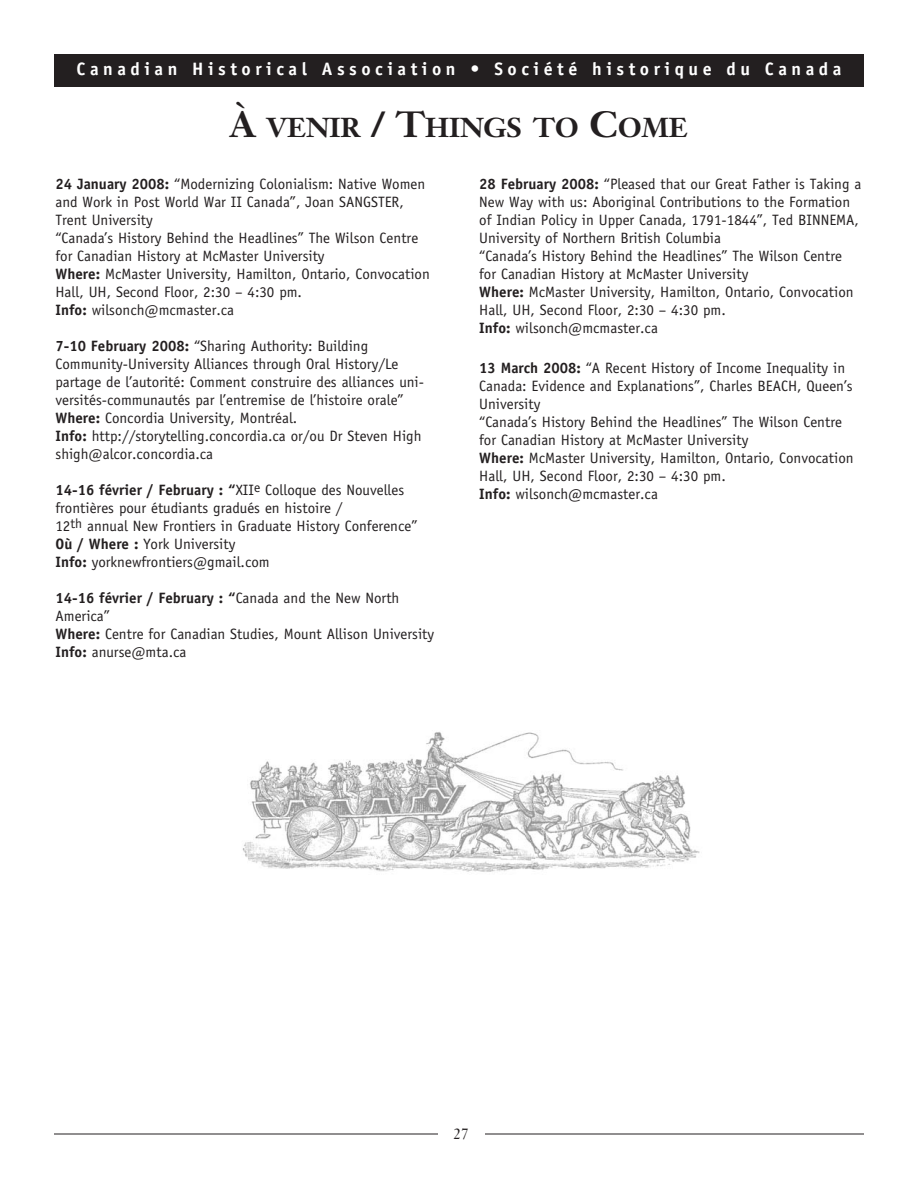
<style>
.page{position:relative;width:918px;height:1188px;background:#fff}
.page>*{position:absolute;margin:0;border:0;box-sizing:border-box;transform-origin:0 0}
.t1{font:700 27px "Janson Text";color:#231f20}
.t2{font:700 18px "Officina Sans";letter-spacing:.25em;color:#fff}
.t3{font:15px/18px "Officina Sans";color:#231f20}
.t4{font:15px "Janson Text";color:#231f20}
.s1{font-size:36px}
.s2{font-weight:700}
</style>
<div class="page">
<hr style="left:54px;top:1134px;width:810px;height:1px;background:#231f20">
<div style="left:54px;top:54px;width:810px;height:32px;background:#231f20"></div>
<div style="left:438px;top:1122px;width:46px;height:27px;background:#fff"></div>
<img style="left:242px;top:732px;width:458px;height:140px">
<p class="t2" style="left:77px;top:62px;width:766px">Canadian Historical Association • Société historique du Canada</p>
<h1 class="t1" style="left:230px;top:116px;width:459px"><span class="s1">À</span> VENIR <span class="s1">/ T</span>HINGS TO <span class="s1">C</span>OME</h1>
<p class="t3" style="left:56px;top:177px;width:376px"><span class="s2">24 January 2008:</span> “Modernizing Colonialism: Native Women and Work in Post World War II Canada”, Joan SANGSTER, Trent University<br>“Canada’s History Behind the Headlines” The Wilson Centre for Canadian History at McMaster University<br><span class="s2">Where:</span> McMaster University, Hamilton, Ontario, Convocation Hall, UH, Second Floor, 2:30 – 4:30 pm.<br><span class="s2">Info:</span> wilsonch@mcmaster.ca</p>
<p class="t3" style="left:56px;top:339px;width:370px"><span class="s2">7-10 February 2008:</span> “Sharing Authority: Building Community-University Alliances through Oral History/Le partage de l’autorité: Comment construire des alliances uni&shy;versités-communautés par l’entremise de l’histoire orale” <span class="s2">Where:</span> Concordia University, Montréal.<br><span class="s2">Info:</span> http://storytelling.concordia.ca or/ou Dr Steven High shigh@alcor.concordia.ca</p>
<p class="t3" style="left:55px;top:483px;width:364px"><span class="s2">14-16 février / February : “</span>XII<sup>e</sup> Colloque des Nouvelles frontières pour étudiants gradués en histoire /<br>12<sup>th</sup> annual New Frontiers in Graduate History Conference” <span class="s2">Où / Where :</span> York University<br><span class="s2">Info:</span> yorknewfrontiers@gmail.com</p>
<p class="t3" style="left:56px;top:591px;width:380px"><span class="s2">14-16 février / February : “</span>Canada and the New North America”<br><span class="s2">Where:</span> Centre for Canadian Studies, Mount Allison University <span class="s2">Info:</span> anurse@mta.ca</p>
<p class="t3" style="left:479px;top:177px;width:384px"><span class="s2">28 February 2008:</span> “Pleased that our Great Father is Taking a New Way with us: Aboriginal Contributions to the Formation of Indian Policy in Upper Canada, 1791-1844”, Ted BINNEMA, University of Northern British Columbia<br>“Canada’s History Behind the Headlines” The Wilson Centre for Canadian History at McMaster University<br><span class="s2">Where:</span> McMaster University, Hamilton, Ontario, Convocation Hall, UH, Second Floor, 2:30 – 4:30 pm.<br><span class="s2">Info:</span> wilsonch@mcmaster.ca</p>
<p class="t3" style="left:479px;top:360px;width:376px"><span class="s2">13 March 2008:</span> “A Recent History of Income Inequality in Canada: Evidence and Explanations”, Charles BEACH, Queen’s University<br>“Canada’s History Behind the Headlines” The Wilson Centre for Canadian History at McMaster University<br><span class="s2">Where:</span> McMaster University, Hamilton, Ontario, Convocation Hall, UH, Second Floor, 2:30 – 4:30 pm.<br><span class="s2">Info:</span> wilsonch@mcmaster.ca</p>
<p class="t4" style="left:453px;top:1128px;width:17px">27</p>
</div>
